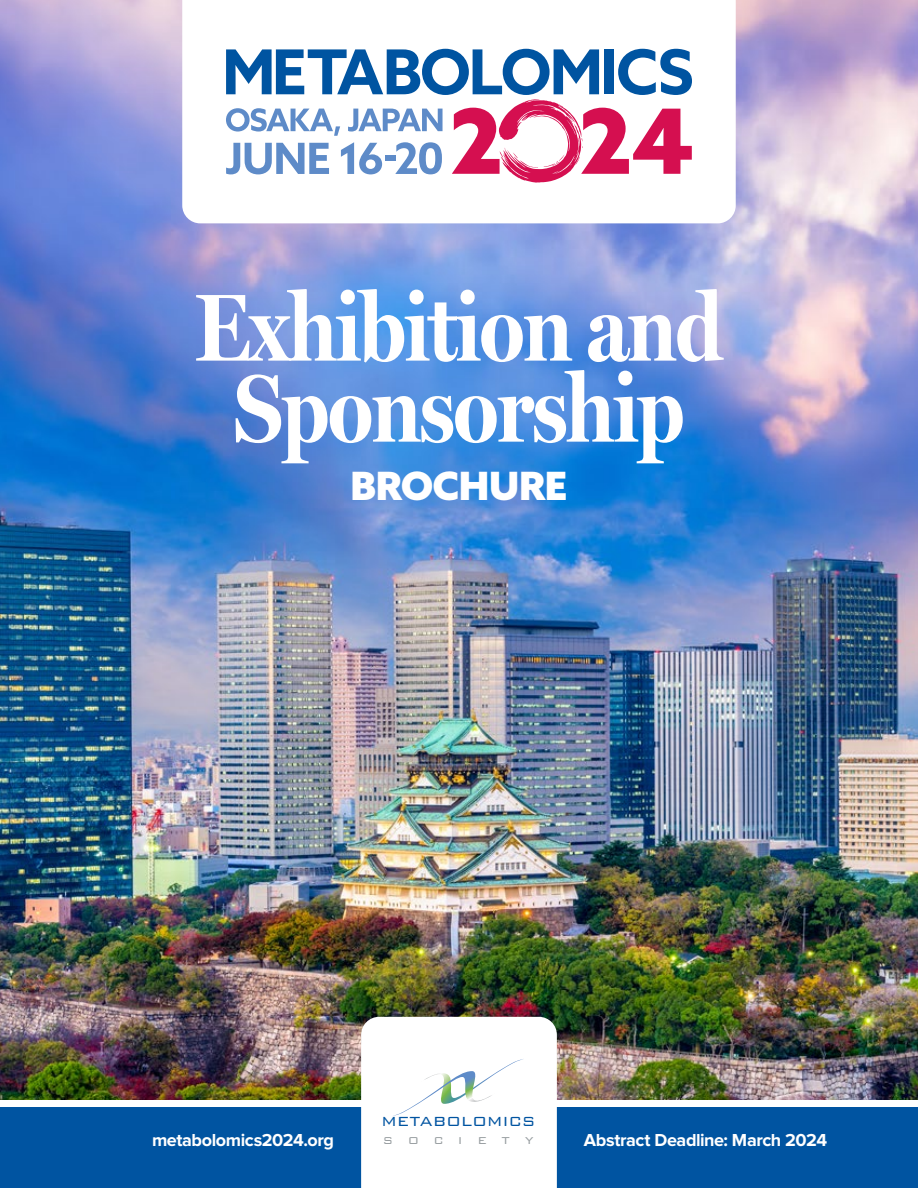
<style>
.page{position:relative;width:918px;height:1188px;background:#fff}
.page>*{position:absolute;margin:0;border:0;box-sizing:border-box;transform-origin:0 0}
.t1{font:700 96px/81px "Miller Headline";letter-spacing:-.01em;color:#fff;text-align:center}
.t2{font:900 39px "Azo Sans";letter-spacing:-.005em;color:#fff}
.t3{font:700 18px "Proxima Nova";letter-spacing:-.025em;color:#fff}
.t4{font:300 17.7px "Bank Gothic BT";letter-spacing:-.025em;color:#0054a1}
.t5{font:300 13.35px "Bank Gothic BT";letter-spacing:1.09em;color:#979da0}
</style>
<div class="page">
<img style="left:0;top:0;width:918px;height:1100px">
<div style="left:0;top:1101px;width:918px;height:87px;background:#0054a1"></div>
<div style="left:0;top:1101px;width:918px;height:6px;background:#fff"></div>
<svg style="left:182px;top:0;width:554px;height:223px"></svg>
<svg style="left:226px;top:49px;width:466px;height:134px"></svg>
<svg style="left:361px;top:1017px;width:196px;height:171px"></svg>
<h1 class="t1" style="left:195px;top:286px;width:529px">Exhibition and<br>Sponsorship</h1>
<h2 class="t2" style="left:351px;top:460px;width:218px">BROCHURE</h2>
<p class="t4" style="left:381px;top:1112px;width:156px">METABOLOMICS</p>
<p class="t5" style="left:383px;top:1133px;width:153px">SOCIETY</p>
<p class="t3" style="left:152px;top:1132px;width:184px">metabolomics2024.org</p>
<p class="t3" style="left:584px;top:1132px;width:245px">Abstract Deadline: March 2024</p>
</div>
